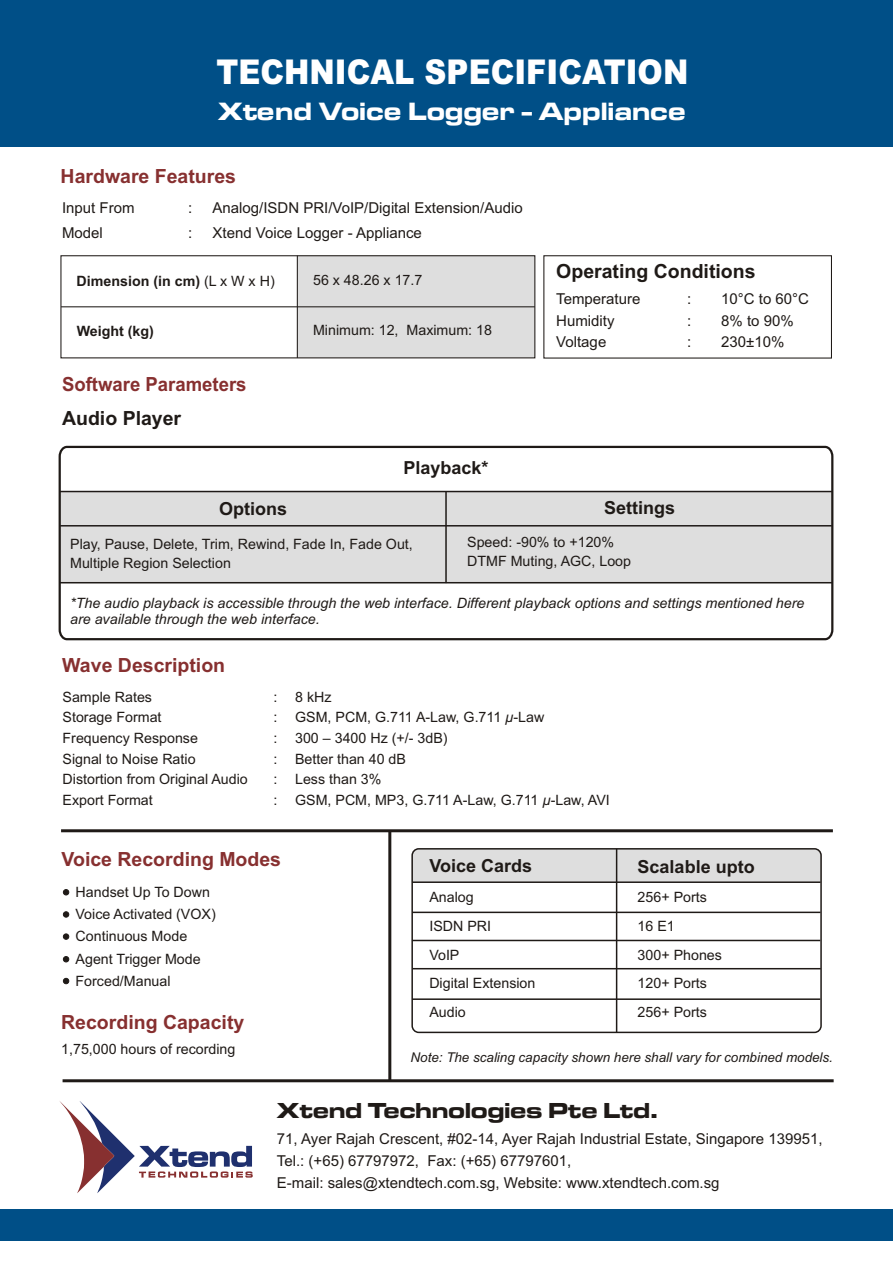
<style>
.page{position:relative;width:893px;height:1263px;background:#fff}
.page>*{position:absolute;margin:0;border:0;box-sizing:border-box;transform-origin:0 0}
.t1{font:900 34.2px "Arial";color:#fff;scale:.89 1}
.t2{font:25.95px "Microgramma D Bold Exte";letter-spacing:.025em;color:#fff;scale:.94 1}
.t3{font:22.5px "Microgramma D Bold Exte";letter-spacing:.01em;color:#1f1a17}
.t4{font:700 19.5px "Arial";color:#873030}
.t5{font:700 19.5px "Arial";color:#1f1a17}
.t6{font:700 19.5px "Arial";color:#873030;scale:.95 1}
.t7{font:700 18px "Arial";color:#1f1a17}
.t8{font:15px/21.8px "Arial";color:#1f1a17}
.t9{font:14.25px/22.4px "Arial";color:#1f1a17}
.t10{font:italic 14.25px/15.9px "Arial";color:#1f1a17}
.t11{font:700 14.25px "Arial";color:#1f1a17}
.t12{font:italic 13.5px "Arial";color:#1f1a17}
.s1{font-weight:400}
.s2{font-style:italic}
</style>
<div class="page">
<div style="left:0;top:0;width:893px;height:146px;background:#004f87"></div>
<div style="left:1px;top:1209px;width:892px;height:32px;background:#004f87"></div>
<div style="left:414px;top:851px;width:405px;height:30px;background:#dedede"></div>
<svg style="left:59px;top:1101px;width:194px;height:92px"></svg>
<hr style="left:63px;top:1079px;width:771px;height:3px;background:#1f1a17">
<div style="left:297px;top:256px;width:238px;height:102px;background:#dedede"></div>
<hr style="left:61px;top:306px;width:474px;height:1px;background:#1f1a17">
<div style="left:60px;top:255px;width:475px;height:103px;border:1px solid #1f1a17"></div>
<hr style="left:297px;top:256px;width:1px;height:102px;background:#1f1a17">
<svg style="left:61px;top:829px;width:772px;height:5px"></svg>
<hr style="left:388px;top:831px;width:3px;height:250px;background:#1f1a17">
<svg style="left:58px;top:445px;width:776px;height:196px"></svg>
<svg style="left:58px;top:490px;width:776px;height:3px;background:#868382"></svg>
<hr style="left:445px;top:491px;width:2px;height:92px;background:#1f1a17">
<svg style="left:59px;top:524px;width:774px;height:3px;background:#7d7a79"></svg>
<svg style="left:58px;top:581px;width:776px;height:3px;background:#827f7d"></svg>
<svg style="left:63px;top:889px;width:6px;height:6px"></svg>
<svg style="left:63px;top:911px;width:6px;height:6px"></svg>
<svg style="left:63px;top:934px;width:6px;height:5px"></svg>
<svg style="left:63px;top:956px;width:6px;height:6px"></svg>
<svg style="left:63px;top:978px;width:6px;height:6px"></svg>
<div style="left:543px;top:255px;width:289px;height:104px;border:1px solid #1f1a17"></div>
<div style="left:411px;top:848px;width:411px;height:185px;border:2px solid #1f1a17;border-radius:7px"></div>
<hr style="left:412px;top:881px;width:408px;height:2px;background:#1f1a17">
<svg style="left:411px;top:911px;width:411px;height:3px"></svg>
<svg style="left:411px;top:939px;width:411px;height:3px"></svg>
<svg style="left:411px;top:967px;width:411px;height:3px"></svg>
<svg style="left:411px;top:998px;width:411px;height:3px"></svg>
<hr style="left:616px;top:849px;width:1px;height:183px;background:#1f1a17">
<h1 class="t1" style="left:216px;top:59px;width:532px">TECHNICAL SPECIFICATION</h1>
<h2 class="t2" style="left:218px;top:101px;width:498px">Xtend Voice Logger - Appliance</h2>
<h3 class="t4" style="left:61px;top:169px;width:177px">Hardware Features</h3>
<p class="t8" style="left:62px;top:198px;width:74px">Input From</p>
<p class="t8" style="left:188px;top:198px;width:6px">:</p>
<p class="t8" style="left:213px;top:198px;width:312px">Analog/ISDN PRI/VoIP/Digital Extension/Audio</p>
<p class="t8" style="left:62px;top:224px;width:42px">Model</p>
<p class="t8" style="left:188px;top:224px;width:6px">:</p>
<p class="t8" style="left:213px;top:224px;width:211px">Xtend Voice Logger - Appliance</p>
<p class="t11" style="left:77px;top:275px;width:200px">Dimension (in cm) <span class="s1">(L x W x H)</span></p>
<p class="t9" style="left:313px;top:270px;width:111px">56 x 48.26 x 17.7</p>
<p class="t11" style="left:77px;top:325px;width:79px">Weight (kg)</p>
<p class="t9" style="left:313px;top:320px;width:180px">Minimum: 12, Maximum: 18</p>
<h3 class="t6" style="left:62px;top:377px;width:196px">Software Parameters</h3>
<h3 class="t5" style="left:62px;top:411px;width:121px">Audio Player</h3>
<p class="t7" style="left:403px;top:461px;width:87px">Playback*</p>
<h3 class="t5" style="left:556px;top:264px;width:201px">Operating Conditions</h3>
<p class="t8" style="left:556px;top:289px;width:86px">Temperature</p>
<p class="t8" style="left:687px;top:289px;width:6px">:</p>
<p class="t8" style="left:721px;top:289px;width:89px">10°C to 60°C</p>
<p class="t8" style="left:556px;top:311px;width:60px">Humidity</p>
<p class="t8" style="left:687px;top:311px;width:6px">:</p>
<p class="t8" style="left:721px;top:311px;width:74px">8% to 90%</p>
<p class="t8" style="left:556px;top:332px;width:52px">Voltage</p>
<p class="t8" style="left:687px;top:332px;width:6px">:</p>
<p class="t8" style="left:721px;top:332px;width:65px">230±10%</p>
<p class="t7" style="left:219px;top:502px;width:70px">Options</p>
<p class="t7" style="left:604px;top:501px;width:73px">Settings</p>
<p class="t9" style="left:70px;top:536px;width:344px;line-height:19px">Play, Pause, Delete, Trim, Rewind, Fade In, Fade Out,<br>Multiple Region Selection</p>
<p class="t9" style="left:467px;top:534px;width:165px;line-height:19px">Speed: -90% to +120%<br>DTMF Muting, AGC, Loop</p>
<p class="t10" style="left:70px;top:596px;width:736px">*The audio playback is accessible through the web interface. Different playback options and settings mentioned here are available through the web interface.</p>
<h3 class="t4" style="left:62px;top:657px;width:164px">Wave Description</h3>
<p class="t9" style="left:63px;top:687px;width:91px">Sample Rates</p>
<p class="t9" style="left:273px;top:687px;width:60px">: 8 kHz</p>
<p class="t9" style="left:63px;top:707px;width:100px">Storage Format</p>
<p class="t9" style="left:273px;top:707px;width:272px">: GSM, PCM, G.711 A-Law, G.711 <span class="s2">µ</span>-Law</p>
<p class="t9" style="left:63px;top:728px;width:137px">Frequency Response</p>
<p class="t9" style="left:273px;top:728px;width:176px">: 300 – 3400 Hz (+/- 3dB)</p>
<p class="t9" style="left:63px;top:749px;width:135px">Signal to Noise Ratio</p>
<p class="t9" style="left:273px;top:749px;width:134px">: Better than 40 dB</p>
<p class="t9" style="left:63px;top:769px;width:187px">Distortion from Original Audio</p>
<p class="t9" style="left:273px;top:769px;width:109px">: Less than 3%</p>
<p class="t9" style="left:63px;top:790px;width:92px">Export Format</p>
<p class="t9" style="left:273px;top:790px;width:338px">: GSM, PCM, MP3, G.711 A-Law, G.711 <span class="s2">µ</span>-Law, AVI</p>
<h3 class="t4" style="left:62px;top:852px;width:221px">Voice Recording Modes</h3>
<p class="t9" style="left:76px;top:882px;width:142px">Handset Up To Down<br>Voice Activated (VOX)<br>Continuous Mode<br>Agent Trigger Mode<br>Forced/Manual</p>
<h3 class="t4" style="left:61px;top:1015px;width:185px">Recording Capacity</h3>
<p class="t9" style="left:61px;top:1039px;width:176px">1,75,000 hours of recording</p>
<p class="t7" style="left:429px;top:859px;width:104px">Voice Cards</p>
<p class="t7" style="left:638px;top:860px;width:119px">Scalable upto</p>
<p class="t9" style="left:429px;top:887px;width:46px">Analog</p>
<p class="t9" style="left:638px;top:887px;width:71px">256+ Ports</p>
<p class="t9" style="left:429px;top:916px;width:63px">ISDN PRI</p>
<p class="t9" style="left:638px;top:916px;width:39px">16 E1</p>
<p class="t9" style="left:429px;top:945px;width:32px">VoIP</p>
<p class="t9" style="left:638px;top:945px;width:86px">300+ Phones</p>
<p class="t9" style="left:429px;top:973px;width:108px">Digital Extension</p>
<p class="t9" style="left:638px;top:973px;width:71px">120+ Ports</p>
<p class="t9" style="left:429px;top:1002px;width:38px">Audio</p>
<p class="t9" style="left:638px;top:1002px;width:71px">256+ Ports</p>
<p class="t12" style="left:411px;top:1052px;width:424px">Note: The scaling capacity shown here shall vary for combined models.</p>
<h3 class="t3" style="left:277px;top:1102px;width:382px">Xtend Technologies Pte Ltd.</h3>
<p class="t8" style="left:277px;top:1129px;width:547px">71, Ayer Rajah Crescent, #02-14, Ayer Rajah Industrial Estate, Singapore 139951,<br>Tel.: (+65) 67797972, Fax: (+65) 67797601,<br>E-mail: sales@xtendtech.com.sg, Website: www.xtendtech.com.sg</p>
</div>
